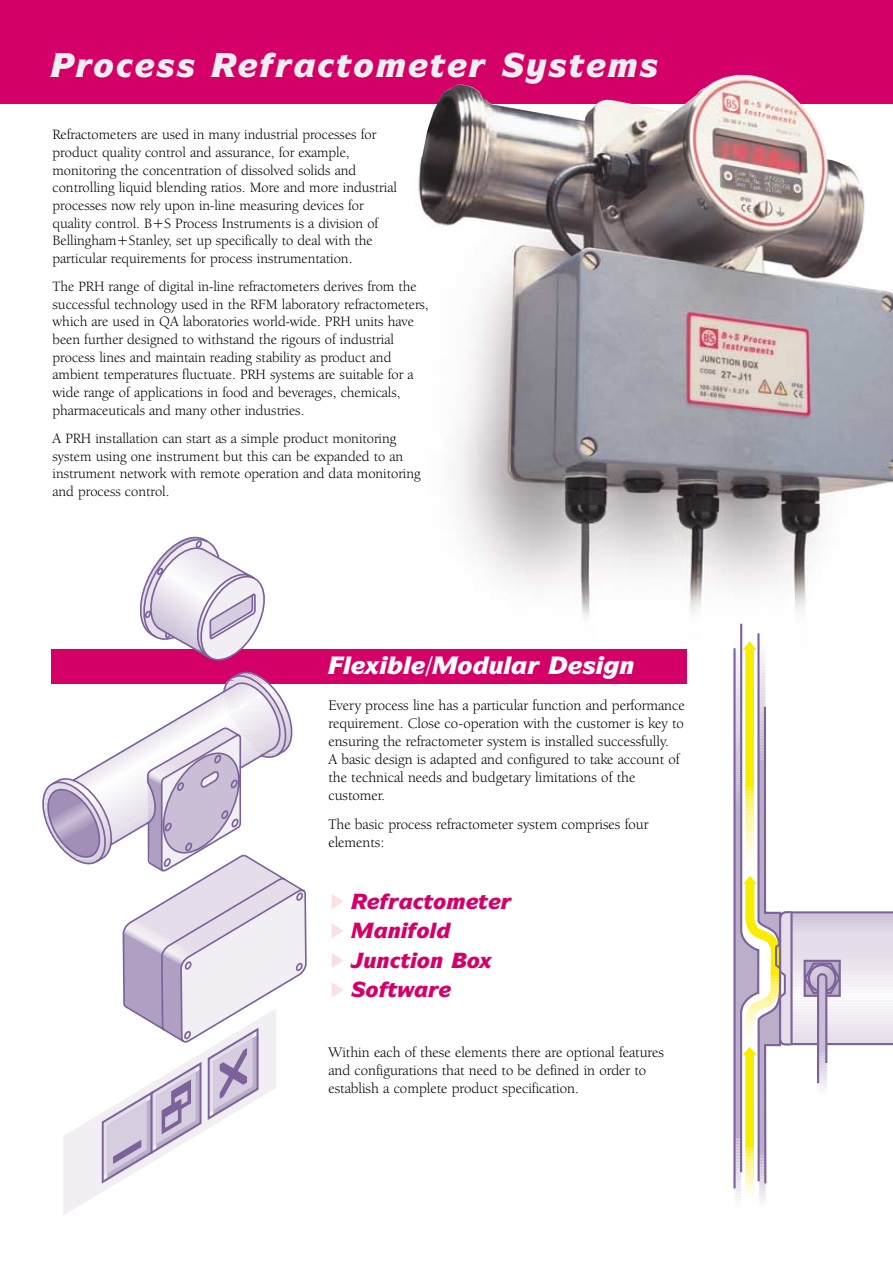
<style>
.page{position:relative;width:893px;height:1263px;background:#fff}
.page>*{position:absolute;margin:0;border:0;box-sizing:border-box;transform-origin:0 0}
.t1{font:italic 900 33px "Symbol IT Cby BT";color:#efefef}
.t2{font:italic 900 24px "Symbol IT Cby BT";color:#fff}
.t3{font:italic 900 21px "Symbol IT Cby BT";color:#d50067}
.t4{font:15px/18px "Berkeley Oldstyle IT Cby BT";color:#000}
.t5{font:14.7px/17.7px "Berkeley Oldstyle IT Cby BT";color:#000}
</style>
<div class="page">
<div style="left:0;top:0;width:892px;height:104px;background:#d50067"></div>
<img style="left:418px;top:75px;width:474px;height:542px">
<div style="left:51px;top:649px;width:636px;height:34px;background:#d50067"></div>
<svg style="left:331px;top:983px;width:12px;height:14px"></svg>
<svg style="left:331px;top:953px;width:12px;height:15px"></svg>
<svg style="left:331px;top:924px;width:12px;height:14px"></svg>
<svg style="left:331px;top:894px;width:12px;height:15px"></svg>
<svg style="left:157px;top:536px;width:70px;height:26px"></svg>
<svg style="left:139px;top:562px;width:168px;height:405px"></svg>
<svg style="left:47px;top:672px;width:259px;height:543px"></svg>
<svg style="left:733px;top:623px;width:159px;height:577px"></svg>
<svg style="left:418px;top:75px;width:68px;height:3px"></svg>
<svg style="left:502px;top:75px;width:155px;height:9px"></svg>
<h1 class="t1" style="left:94px;top:53px;width:103px">□ ▲▲</h1>
<p class="t5" style="left:53px;top:127px;width:346px">Refractometers are used in many industrial processes for product quality control and assurance, for example, monitoring the concentration of dissolved solids and controlling liquid blending ratios. More and more industrial processes now rely upon in-line measuring devices for quality control. B+S Process Instruments is a division of Bellingham+Stanley, set up specifically to deal with the particular requirements for process instrumentation.</p>
<p class="t5" style="left:53px;top:279px;width:378px">The PRH range of digital in-line refractometers derives from the successful technology used in the RFM laboratory refractometers, which are used in QA laboratories world-wide. PRH units have been further designed to withstand the rigours of industrial process lines and maintain reading stability as product and ambient temperatures fluctuate. PRH systems are suitable for a wide range of applications in food and beverages, chemicals, pharmaceuticals and many other industries.</p>
<p class="t5" style="left:53px;top:431px;width:369px">A PRH installation can start as a simple product monitoring system using one instrument but this can be expanded to an instrument network with remote operation and data monitoring and process control.</p>
<h2 class="t2" style="left:458px;top:656px;width:55px">□ ◆●</h2>
<p class="t4" style="left:328px;top:698px;width:358px">Every process line has a particular function and performance requirement. Close co-operation with the customer is key to ensuring the refractometer system is installed successfully.<br>A basic design is adapted and configured to take account of the technical needs and budgetary limitations of the customer.</p>
<p class="t4" style="left:328px;top:817px;width:321px">The basic process refractometer system comprises four elements:</p>
<h3 class="t3" style="left:388px;top:923px;width:50px">■ □●</h3>
<h3 class="t3" style="left:364px;top:953px;width:118px">◆■ ▼ □■ □</h3>
<p class="t4" style="left:328px;top:1045px;width:337px">Within each of these elements there are optional features and configurations that need to be defined in order to establish a complete product specification.</p>
</div>
